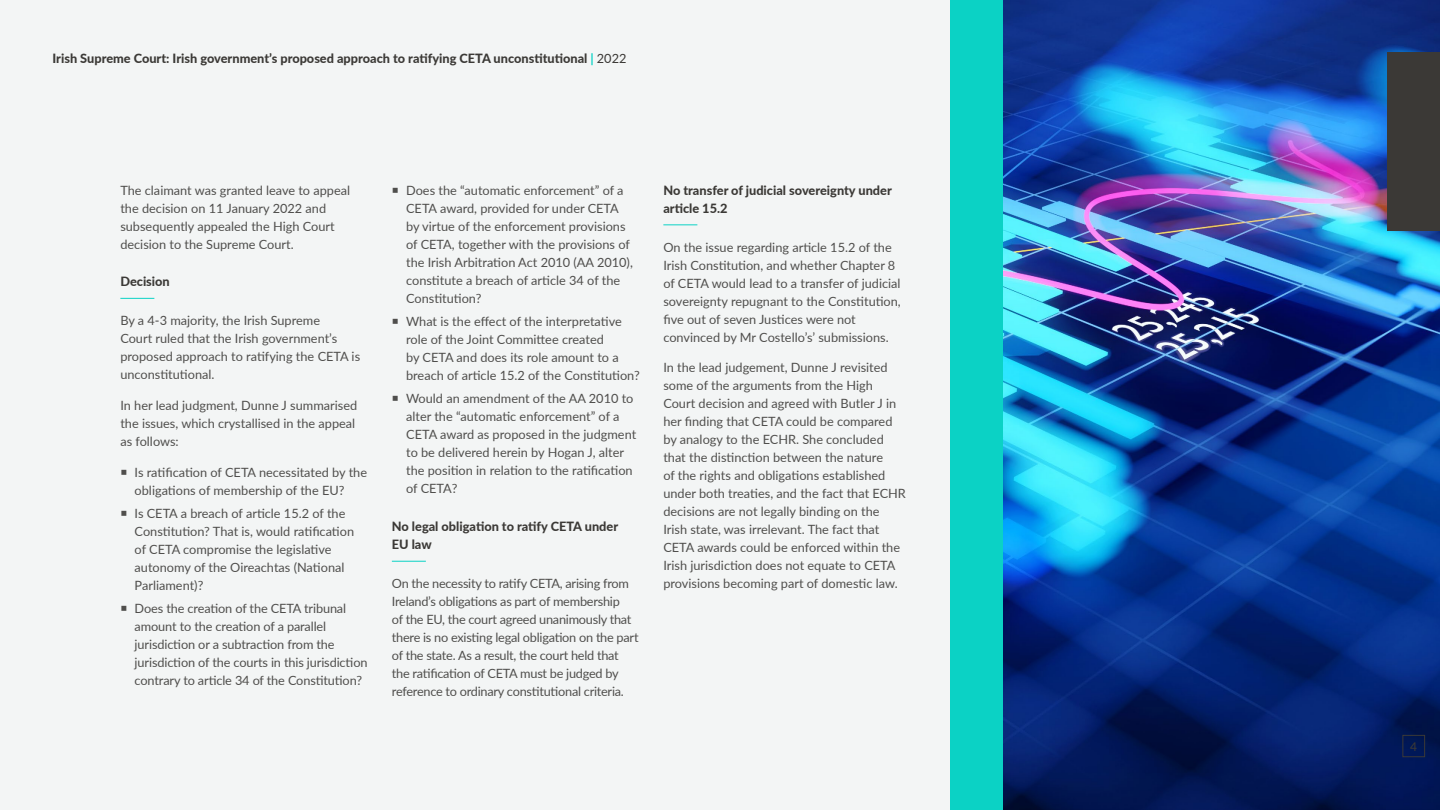
<style>
.page{position:relative;width:1440px;height:810px;background:#fff}
.page>*{position:absolute;margin:0;border:0;box-sizing:border-box;transform-origin:0 0}
.t1{font:12.75px/18px "Lato";color:#4f4e4c}
.t2{font:12.75px/18px "Lato";letter-spacing:-.02em;color:#4f4e4c}
.t3{font:800 12.75px/18px "Lato";color:#3b3936}
.t4{font:500 12px "Lato";color:#3b3936}
.s1{font-weight:700;color:#0bd2c5}
.s2{font-weight:400}
</style>
<div class="page">
<img style="left:1003px;top:0;width:437px;height:810px">
<div style="left:1388px;top:52px;width:52px;height:179px;background:#3b3936"></div>
<div style="left:0;top:0;width:976px;height:810px;background:#f3f5f5"></div>
<div style="left:1402px;top:735px;width:23px;height:22px;border:1px solid #3b3936"></div>
<div style="left:950px;top:0;width:53px;height:810px;background:#0bd2c5"></div>
<svg style="left:120px;top:298px;width:35px;height:1px"></svg>
<svg style="left:392px;top:561px;width:34px;height:1px"></svg>
<svg style="left:663px;top:225px;width:35px;height:1px"></svg>
<p class="t3" style="left:52px;top:49px;width:575px">Irish Supreme Court: Irish government’s proposed approach to ratifying CETA unconstitutional <span class="s1">|</span> <span class="s2">2022</span></p>
<p class="t1" style="left:120px;top:180px;width:231px">The claimant was granted leave to appeal the decision on 11 January 2022 and subsequently appealed the High Court decision to the Supreme Court.</p>
<p class="t3" style="left:120px;top:272px;width:51px">Decision</p>
<p class="t1" style="left:120px;top:311px;width:241px">By a 4-3 majority, the Irish Supreme<br>Court ruled that the Irish government’s proposed approach to ratifying the CETA is unconstitutional.</p>
<p class="t1" style="left:120px;top:396px;width:238px">In her lead judgment, Dunne J summarised the issues, which crystallised in the appeal as follows:</p>
<p class="t1" style="left:135px;top:462px;width:234px">Is ratification of CETA necessitated by the obligations of membership of the EU?</p>
<p class="t1" style="left:135px;top:504px;width:221px">Is CETA a breach of article 15.2 of the Constitution? That is, would ratification of CETA compromise the legislative autonomy of the Oireachtas (National Parliament)?</p>
<p class="t1" style="left:135px;top:599px;width:234px">Does the creation of the CETA tribunal amount to the creation of a parallel jurisdiction or a subtraction from the jurisdiction of the courts in this jurisdiction contrary to article 34 of the Constitution?</p>
<p class="t1" style="left:406px;top:180px;width:228px">Does the “automatic enforcement” of a CETA award, provided for under CETA by virtue of the enforcement provisions of CETA, together with the provisions of the Irish Arbitration Act 2010 (AA 2010), constitute a breach of article 34 of the Constitution?</p>
<p class="t1" style="left:406px;top:312px;width:235px">What is the effect of the interpretative role of the Joint Committee created<br>by CETA and does its role amount to a breach of article 15.2 of the Constitution?</p>
<p class="t1" style="left:406px;top:389px;width:232px">Would an amendment of the AA 2010 to alter the “automatic enforcement” of a CETA award as proposed in the judgment to be delivered herein by Hogan J, alter the position in relation to the ratification of CETA?</p>
<p class="t3" style="left:392px;top:517px;width:228px">No legal obligation to ratify CETA under<br>EU law</p>
<p class="t2" style="left:392px;top:574px;width:248px">On the necessity to ratify CETA, arising from Ireland’s obligations as part of membership<br>of the EU, the court agreed unanimously that there is no existing legal obligation on the part of the state. As a result, the court held that the ratification of CETA must be judged by reference to ordinary constitutional criteria.</p>
<p class="t3" style="left:663px;top:180px;width:230px">No transfer of judicial sovereignty under article 15.2</p>
<p class="t1" style="left:663px;top:237px;width:239px">On the issue regarding article 15.2 of the Irish Constitution, and whether Chapter 8 of CETA would lead to a transfer of judicial sovereignty repugnant to the Constitution, five out of seven Justices were not convinced by Mr Costello’s’ submissions.</p>
<p class="t1" style="left:663px;top:358px;width:244px">In the lead judgement, Dunne J revisited some of the arguments from the High Court decision and agreed with Butler J in her finding that CETA could be compared by analogy to the ECHR. She concluded that the distinction between the nature<br>of the rights and obligations established under both treaties, and the fact that ECHR decisions are not legally binding on the Irish state, was irrelevant. The fact that CETA awards could be enforced within the Irish jurisdiction does not equate to CETA provisions becoming part of domestic law.</p>
<p class="t4" style="left:1410px;top:738px;width:8px">4</p>
</div>
